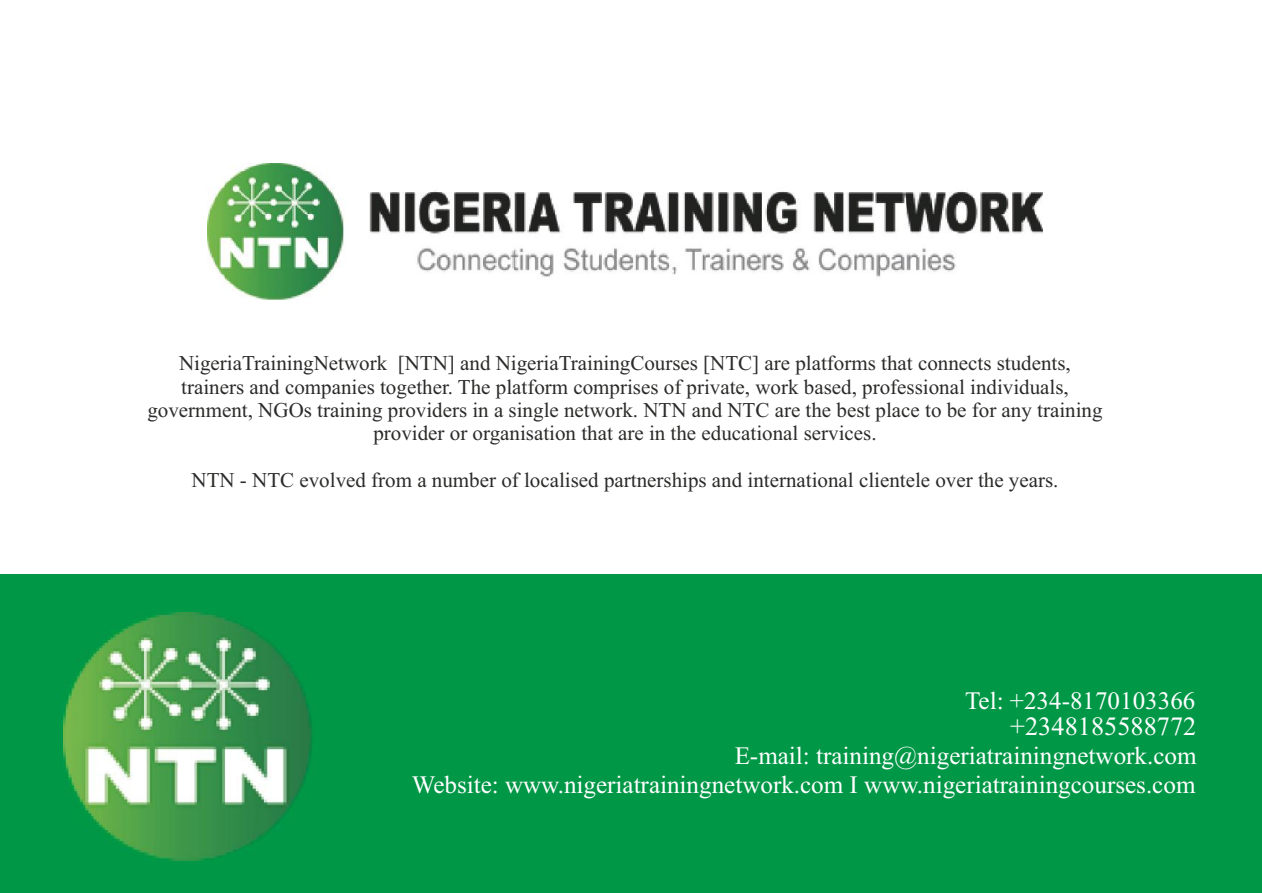
<style>
.page{position:relative;width:1262px;height:893px;background:#fff}
.page>*{position:absolute;margin:0;border:0;box-sizing:border-box;transform-origin:0 0}
.t1{font:26.25px "Times New Roman";color:#fff}
.t2{font:25.05px/29.1px "Times New Roman";color:#fff;text-align:right}
.t3{font:21px/23.2px "Times New Roman";color:#2b2b2a;text-align:center}
</style>
<div class="page">
<div style="left:1px;top:574px;width:1261px;height:318px;background:#009847"></div>
<img style="left:208px;top:164px;width:834px;height:135px">
<img style="left:63px;top:612px;width:249px;height:248px">
<p class="t3" style="left:147px;top:354px;width:956px">NigeriaTrainingNetwork [NTN] and NigeriaTrainingCourses [NTC] are platforms that connects students, trainers and companies together. The platform comprises of private, work based, professional individuals, government, NGOs training providers in a single network. NTN and NTC are the best place to be for any training provider or organisation that are in the educational services.</p>
<p class="t3" style="left:191px;top:470px;width:868px">NTN - NTC evolved from a number of localised partnerships and international clientele over the years.</p>
<p class="t2" style="left:965px;top:688px;width:232px">Tel: +234-8170103366</p>
<p class="t2" style="left:412px;top:743px;width:786px">E-mail: training@nigeriatrainingnetwork.com<br>Website: www.nigeriatrainingnetwork.com I www.nigeriatrainingcourses.com</p>
<p class="t1" style="left:1010px;top:716px;width:187px">+2348185588772</p>
</div>
